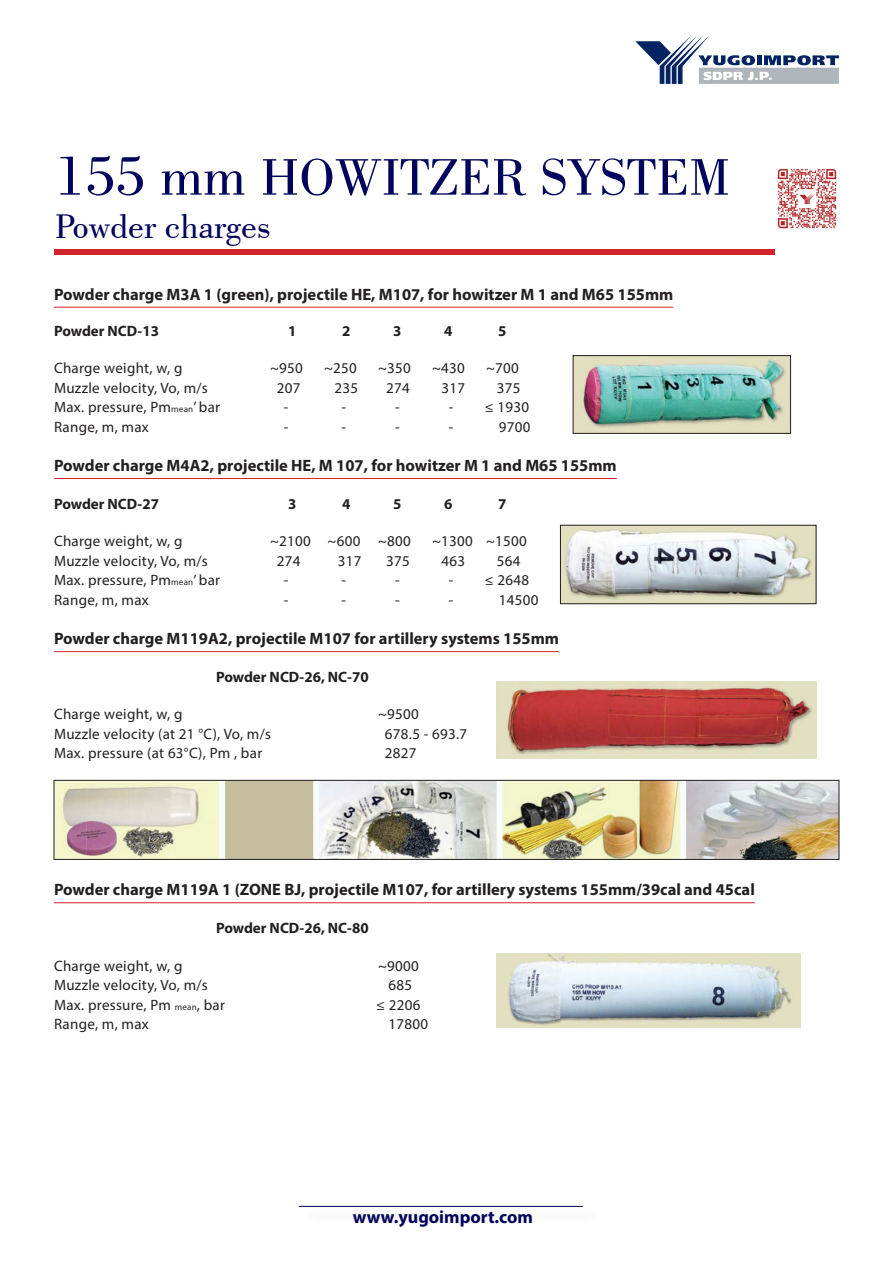
<style>
.page{position:relative;width:893px;height:1263px;background:#fff}
.page>*{position:absolute;margin:0;border:0;box-sizing:border-box;transform-origin:0 0}
.Naslov{font:54px "Bodoni BT";color:#00035c}
.Podnaslov{font:36px "Bodoni BT";color:#00035c}
.t1{font:700 18px "Myriad Pro";color:#00035c}
.mali_podnaslov{font:700 16.5px "Myriad Pro";color:#231f20}
.Normal_lista{font:15px "Myriad Pro";letter-spacing:.02em;color:#231f20}
.Text{font:700 15px "Myriad Pro";color:#231f20}
.s1{font-size:60px}
.s2{font-size:9px}
</style>
<div class="page">
<svg style="left:635px;top:36px;width:204px;height:48px"></svg>
<div style="left:303px;top:1208px;width:297px;height:17px;background:#fbfbfb"></div>
<hr style="left:299px;top:1206px;width:284px;height:1px;background:#00035c">
<img style="left:777px;top:168px;width:60px;height:61px">
<div style="left:54px;top:249px;width:720px;height:5px;background:#d1232a"></div>
<hr style="left:54px;top:307px;width:619px;height:1px;background:#d1232a">
<hr style="left:54px;top:478px;width:563px;height:1px;background:#d1232a">
<hr style="left:54px;top:651px;width:505px;height:1px;background:#d1232a">
<hr style="left:54px;top:902px;width:701px;height:1px;background:#d1232a">
<img style="left:575px;top:357px;width:214px;height:75px">
<div style="left:573px;top:355px;width:218px;height:79px;border:1px solid #231f20"></div>
<img style="left:562px;top:527px;width:252px;height:75px">
<div style="left:560px;top:525px;width:256px;height:79px;border:1px solid #231f20"></div>
<img style="left:496px;top:682px;width:320px;height:76px">
<img style="left:56px;top:782px;width:781px;height:76px">
<div style="left:54px;top:780px;width:785px;height:80px;border:1px solid #231f20"></div>
<img style="left:496px;top:953px;width:305px;height:74px">
<p class="Naslov" style="left:55px;top:144px;width:677px"><span class="s1">155 mm</span> HOWITZER SYSTEM</p>
<p class="Podnaslov" style="left:55px;top:204px;width:217px">Powder charges</p>
<p class="mali_podnaslov" style="left:54px;top:283px;width:621px">Powder charge M3A 1 (green), projectile HE, M107, for howitzer M 1 and M65 155mm</p>
<p class="Text" style="left:54px;top:321px;width:106px">Powder NCD-13</p>
<p class="Text" style="left:288px;top:321px;width:10px">1</p>
<p class="Text" style="left:342px;top:321px;width:10px">2</p>
<p class="Text" style="left:393px;top:321px;width:10px">3</p>
<p class="Text" style="left:444px;top:321px;width:10px">4</p>
<p class="Text" style="left:498px;top:321px;width:10px">5</p>
<p class="Normal_lista" style="left:54px;top:359px;width:130px">Charge weight, w, g</p>
<p class="Normal_lista" style="left:270px;top:359px;width:34px">~950</p>
<p class="Normal_lista" style="left:324px;top:359px;width:34px">~250</p>
<p class="Normal_lista" style="left:378px;top:359px;width:34px">~350</p>
<p class="Normal_lista" style="left:432px;top:359px;width:34px">~430</p>
<p class="Normal_lista" style="left:486px;top:359px;width:34px">~700</p>
<p class="Normal_lista" style="left:54px;top:378px;width:155px">Muzzle velocity, Vo, m/s</p>
<p class="Normal_lista" style="left:277px;top:378px;width:25px">207</p>
<p class="Normal_lista" style="left:334px;top:378px;width:25px">235</p>
<p class="Normal_lista" style="left:386px;top:378px;width:25px">274</p>
<p class="Normal_lista" style="left:442px;top:378px;width:25px">317</p>
<p class="Normal_lista" style="left:497px;top:378px;width:25px">375</p>
<p class="Normal_lista" style="left:54px;top:398px;width:168px">Max. pressure, Pm<span class="s2">mean</span>’ bar</p>
<p class="Normal_lista" style="left:284px;top:398px;width:6px">-</p>
<p class="Normal_lista" style="left:341px;top:398px;width:6px">-</p>
<p class="Normal_lista" style="left:395px;top:398px;width:6px">-</p>
<p class="Normal_lista" style="left:449px;top:398px;width:82px">- ≤ 1930</p>
<p class="Normal_lista" style="left:54px;top:417px;width:96px">Range, m, max</p>
<p class="Normal_lista" style="left:284px;top:417px;width:6px">-</p>
<p class="Normal_lista" style="left:341px;top:417px;width:6px">-</p>
<p class="Normal_lista" style="left:395px;top:417px;width:6px">-</p>
<p class="Normal_lista" style="left:449px;top:417px;width:6px">-</p>
<p class="Normal_lista" style="left:499px;top:417px;width:33px">9700</p>
<p class="mali_podnaslov" style="left:54px;top:455px;width:564px">Powder charge M4A2, projectile HE, M 107, for howitzer M 1 and M65 155mm</p>
<p class="Text" style="left:54px;top:494px;width:106px">Powder NCD-27</p>
<p class="Text" style="left:288px;top:494px;width:10px">3</p>
<p class="Text" style="left:342px;top:494px;width:10px">4</p>
<p class="Text" style="left:393px;top:494px;width:10px">5</p>
<p class="Text" style="left:444px;top:494px;width:10px">6</p>
<p class="Text" style="left:498px;top:494px;width:10px">7</p>
<p class="Normal_lista" style="left:54px;top:532px;width:130px">Charge weight, w, g</p>
<p class="Normal_lista" style="left:270px;top:532px;width:142px">~2100 ~600 ~800</p>
<p class="Normal_lista" style="left:432px;top:532px;width:96px">~1300 ~1500</p>
<p class="Normal_lista" style="left:54px;top:551px;width:155px">Muzzle velocity, Vo, m/s</p>
<p class="Normal_lista" style="left:277px;top:551px;width:25px">274</p>
<p class="Normal_lista" style="left:338px;top:551px;width:25px">317</p>
<p class="Normal_lista" style="left:386px;top:551px;width:25px">375</p>
<p class="Normal_lista" style="left:442px;top:551px;width:25px">463</p>
<p class="Normal_lista" style="left:497px;top:551px;width:25px">564</p>
<p class="Normal_lista" style="left:54px;top:571px;width:168px">Max. pressure, Pm<span class="s2">mean</span>’ bar</p>
<p class="Normal_lista" style="left:284px;top:571px;width:6px">-</p>
<p class="Normal_lista" style="left:341px;top:571px;width:6px">-</p>
<p class="Normal_lista" style="left:395px;top:571px;width:6px">-</p>
<p class="Normal_lista" style="left:449px;top:571px;width:82px">- ≤ 2648</p>
<p class="Normal_lista" style="left:54px;top:590px;width:96px">Range, m, max</p>
<p class="Normal_lista" style="left:284px;top:590px;width:6px">-</p>
<p class="Normal_lista" style="left:341px;top:590px;width:6px">-</p>
<p class="Normal_lista" style="left:395px;top:590px;width:6px">-</p>
<p class="Normal_lista" style="left:449px;top:590px;width:6px">-</p>
<p class="Normal_lista" style="left:499px;top:590px;width:41px">14500</p>
<p class="mali_podnaslov" style="left:54px;top:628px;width:507px">Powder charge M119A2, projectile M107 for artillery systems 155mm</p>
<p class="Text" style="left:216px;top:667px;width:154px">Powder NCD-26, NC-70</p>
<p class="Normal_lista" style="left:54px;top:705px;width:130px">Charge weight, w, g</p>
<p class="Normal_lista" style="left:378px;top:705px;width:42px">~9500</p>
<p class="Normal_lista" style="left:54px;top:725px;width:219px">Muzzle velocity (at 21 °C), Vo, m/s</p>
<p class="Normal_lista" style="left:385px;top:725px;width:84px">678.5 - 693.7</p>
<p class="Normal_lista" style="left:54px;top:744px;width:210px">Max. pressure (at 63°C), Pm , bar</p>
<p class="Normal_lista" style="left:385px;top:744px;width:33px">2827</p>
<p class="mali_podnaslov" style="left:54px;top:879px;width:702px">Powder charge M119A 1 (ZONE BJ, projectile M107, for artillery systems 155mm/39cal and 45cal</p>
<p class="Text" style="left:216px;top:918px;width:154px">Powder NCD-26, NC-80</p>
<p class="Normal_lista" style="left:54px;top:956px;width:130px">Charge weight, w, g</p>
<p class="Normal_lista" style="left:378px;top:956px;width:42px">~9000</p>
<p class="Normal_lista" style="left:54px;top:976px;width:155px">Muzzle velocity, Vo, m/s</p>
<p class="Normal_lista" style="left:388px;top:976px;width:25px">685</p>
<p class="Normal_lista" style="left:54px;top:995px;width:172px">Max. pressure, Pm <span class="s2">mean</span>, bar</p>
<p class="Normal_lista" style="left:376px;top:995px;width:46px">≤ 2206</p>
<p class="Normal_lista" style="left:54px;top:1015px;width:96px">Range, m, max</p>
<p class="Normal_lista" style="left:388px;top:1015px;width:41px">17800</p>
<p class="t1" style="left:353px;top:1205px;width:182px">www.yugoimport.com</p>
</div>
